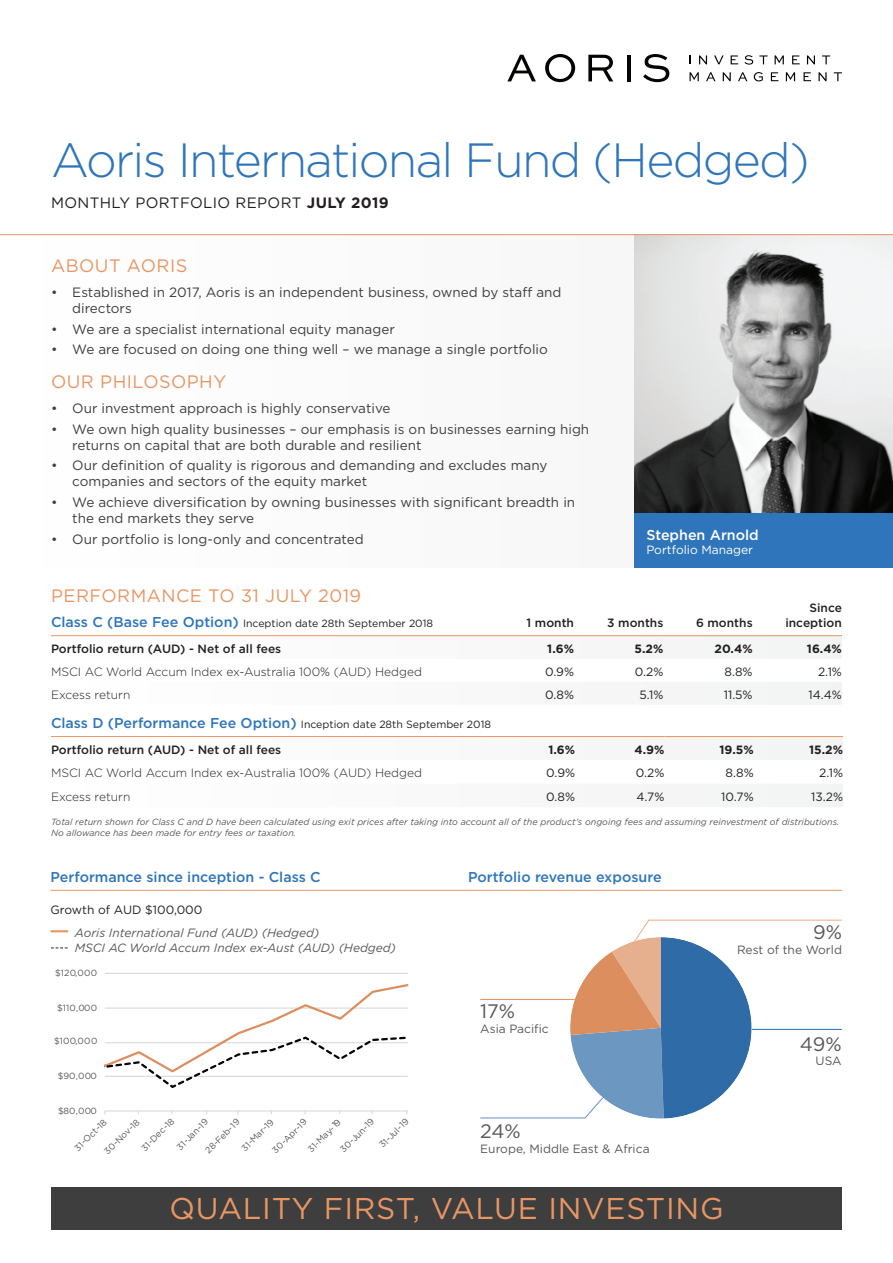
<style>
.page{position:relative;width:893px;height:1263px;background:#fff}
.page>*{position:absolute;margin:0;border:0;box-sizing:border-box;transform-origin:0 0}
.t1{font:300 48px "Gotham";letter-spacing:-.035em;color:#2e75bb}
.t2{font:30px "Gotham";letter-spacing:.025em;color:#e89663}
.t3{font:19.5px "Gotham";color:#57585a}
.t4{font:18px "Gotham";letter-spacing:.025em;color:#e89663}
.t5{font:15px "Gotham";letter-spacing:.025em;color:#231f20}
.t6{font:500 14.25px "Gotham";color:#2e75bb}
.t7{font:500 14.25px "Gotham";color:#fff}
.t8{font:13.5px/16.2px "Gotham";color:#3e3e3f}
.t9{font:300 12px "Gotham";color:#231f20}
.t10{font:500 12px/15px "Gotham";color:#231f20;text-align:right}
.t11{font:12px "Gotham";color:#231f20}
.t12{font:italic 12px/14.4px "Gotham";color:#57585a}
.t13{font:12px "Gotham";color:#57585a}
.t14{font:700 12px "Gotham";color:#231f20}
.t15{font:12px "Gotham";color:#fff}
.t16{font:10.5px "Gotham";color:#231f20}
.t17{font:italic 9px/10.8px "Gotham";color:#57585a}
.t18{font:9px "Gotham";letter-spacing:.02em;color:#595959}
.s1{font-weight:700}
.s2{font-weight:500;font-size:14.25px;color:#2e75bb}
</style>
<div class="page">
<img style="left:634px;top:235px;width:259px;height:278px">
<div style="left:634px;top:513px;width:259px;height:55px;background:#2e75bb"></div>
<div style="left:0;top:235px;width:634px;height:333px;background:#fbfbfb"></div>
<hr style="left:0;top:234px;width:893px;height:1px;background:#e89663">
<svg style="left:689px;top:55px;width:2px;height:9px"></svg>
<svg style="left:699px;top:55px;width:8px;height:9px"></svg>
<svg style="left:714px;top:55px;width:10px;height:9px"></svg>
<svg style="left:731px;top:55px;width:7px;height:9px"></svg>
<svg style="left:744px;top:55px;width:9px;height:10px"></svg>
<svg style="left:759px;top:55px;width:9px;height:9px"></svg>
<svg style="left:775px;top:55px;width:9px;height:9px"></svg>
<svg style="left:792px;top:55px;width:8px;height:9px"></svg>
<svg style="left:807px;top:55px;width:8px;height:9px"></svg>
<svg style="left:822px;top:55px;width:8px;height:9px"></svg>
<svg style="left:689px;top:72px;width:10px;height:9px"></svg>
<svg style="left:706px;top:72px;width:9px;height:9px"></svg>
<svg style="left:723px;top:72px;width:8px;height:9px"></svg>
<svg style="left:738px;top:72px;width:9px;height:9px"></svg>
<svg style="left:754px;top:72px;width:9px;height:9px"></svg>
<svg style="left:771px;top:72px;width:7px;height:9px"></svg>
<svg style="left:786px;top:72px;width:9px;height:9px"></svg>
<svg style="left:803px;top:72px;width:8px;height:9px"></svg>
<svg style="left:818px;top:72px;width:8px;height:9px"></svg>
<svg style="left:834px;top:72px;width:8px;height:9px"></svg>
<svg style="left:507px;top:55px;width:29px;height:26px"></svg>
<svg style="left:545px;top:54px;width:30px;height:28px"></svg>
<svg style="left:588px;top:55px;width:25px;height:26px"></svg>
<hr style="left:627px;top:55px;width:3px;height:26px;background:#040503">
<svg style="left:643px;top:54px;width:26px;height:28px"></svg>
<svg style="left:51px;top:636px;width:791px;height:23px"></svg>
<div style="left:706px;top:682px;width:136px;height:22px;background:#f3f4f4"></div>
<hr style="left:51px;top:635px;width:434px;height:1px;background:#e89663">
<hr style="left:485px;top:635px;width:89px;height:1px;background:#e89663">
<hr style="left:574px;top:635px;width:89px;height:1px;background:#e89663">
<hr style="left:663px;top:635px;width:90px;height:1px;background:#e89663">
<hr style="left:753px;top:635px;width:89px;height:1px;background:#e89663">
<svg style="left:148px;top:737px;width:695px;height:23px"></svg>
<div style="left:707px;top:784px;width:136px;height:23px;background:#f3f4f4"></div>
<hr style="left:51px;top:736px;width:435px;height:1px;background:#e89663">
<hr style="left:486px;top:736px;width:89px;height:1px;background:#e89663">
<hr style="left:575px;top:736px;width:89px;height:1px;background:#e89663">
<hr style="left:664px;top:736px;width:90px;height:1px;background:#e89663">
<hr style="left:754px;top:736px;width:89px;height:1px;background:#e89663">
<hr style="left:51px;top:890px;width:417px;height:1px;background:#e89663">
<hr style="left:468px;top:890px;width:374px;height:1px;background:#e89663">
<svg style="left:51px;top:930px;width:17px;height:2px"></svg>
<svg style="left:51px;top:947px;width:17px;height:1px"></svg>
<div style="left:51px;top:1187px;width:791px;height:43px;background:#3e3e3f"></div>
<hr style="left:105px;top:973px;width:303px;height:1px;background:#dad9d8">
<hr style="left:105px;top:1110px;width:303px;height:1px;background:#dad9d8">
<svg style="left:104px;top:984px;width:304px;height:104px"></svg>
<svg style="left:480px;top:919px;width:362px;height:200px"></svg>
<h1 class="t1" style="left:51px;top:134px;width:760px">Aoris International Fund (Hedged)</h1>
<p class="t5" style="left:51px;top:194px;width:339px">MONTHLY PORTFOLIO REPORT <span class="s1">JULY 2019</span></p>
<h3 class="t4" style="left:51px;top:256px;width:138px">ABOUT AORIS</h3>
<p class="t8" style="left:72px;top:284px;width:491px;text-indent:-21px">• Established in 2017, Aoris is an independent business, owned by staff and directors</p>
<p class="t8" style="left:51px;top:320px;width:345px">• We are a specialist international equity manager</p>
<p class="t8" style="left:51px;top:341px;width:498px">• We are focused on doing one thing well – we manage a single portfolio</p>
<h3 class="t4" style="left:51px;top:372px;width:177px">OUR PHILOSOPHY</h3>
<p class="t8" style="left:51px;top:400px;width:341px">• Our investment approach is highly conservative</p>
<p class="t8" style="left:72px;top:420px;width:518px;text-indent:-21px">• We own high quality businesses – our emphasis is on businesses earning high returns on capital that are both durable and resilient</p>
<p class="t8" style="left:72px;top:457px;width:477px;text-indent:-21px">• Our definition of quality is rigorous and demanding and excludes many companies and sectors of the equity market</p>
<p class="t8" style="left:72px;top:494px;width:504px;text-indent:-21px">• We achieve diversification by owning businesses with significant breadth in the end markets they serve</p>
<p class="t8" style="left:51px;top:530px;width:314px">• Our portfolio is long-only and concentrated</p>
<p class="t7" style="left:646px;top:526px;width:114px">Stephen Arnold</p>
<p class="t15" style="left:646px;top:543px;width:108px">Portfolio Manager</p>
<h3 class="t4" style="left:51px;top:585px;width:312px">PERFORMANCE TO 31 JULY 2019</h3>
<p class="t16" style="left:51px;top:618px;width:384px"><span class="s2">Class C (Base Fee Option)</span> Inception date 28th September 2018</p>
<p class="t10" style="left:527px;top:615px;width:49px">1 month</p>
<p class="t10" style="left:607px;top:615px;width:58px">3 months</p>
<p class="t10" style="left:696px;top:615px;width:58px">6 months</p>
<p class="t10" style="left:785px;top:600px;width:58px">Since inception</p>
<p class="t10" style="left:51px;top:641px;width:232px">Portfolio return (AUD) - Net of all fees</p>
<p class="t14" style="left:547px;top:642px;width:28px">1.6%</p>
<p class="t14" style="left:635px;top:642px;width:30px">5.2%</p>
<p class="t14" style="left:715px;top:642px;width:40px">20.4%</p>
<p class="t14" style="left:807px;top:642px;width:37px">16.4%</p>
<p class="t9" style="left:51px;top:665px;width:372px">MSCI AC World Accum Index ex-Australia 100% (AUD) Hedged</p>
<p class="t11" style="left:545px;top:665px;width:31px">0.9%</p>
<p class="t11" style="left:635px;top:665px;width:30px">0.2%</p>
<p class="t11" style="left:725px;top:665px;width:30px">8.8%</p>
<p class="t11" style="left:818px;top:665px;width:25px">2.1%</p>
<p class="t9" style="left:51px;top:688px;width:81px">Excess return</p>
<p class="t11" style="left:545px;top:688px;width:30px">0.8%</p>
<p class="t11" style="left:639px;top:688px;width:25px">5.1%</p>
<p class="t11" style="left:724px;top:688px;width:30px">11.5%</p>
<p class="t11" style="left:809px;top:688px;width:35px">14.4%</p>
<p class="t16" style="left:51px;top:718px;width:441px"><span class="s2">Class D (Performance Fee Option)</span> Inception date 28th September 2018</p>
<p class="t10" style="left:51px;top:741px;width:232px">Portfolio return (AUD) - Net of all fees</p>
<p class="t14" style="left:548px;top:742px;width:28px">1.6%</p>
<p class="t14" style="left:634px;top:742px;width:31px">4.9%</p>
<p class="t14" style="left:719px;top:742px;width:36px">19.5%</p>
<p class="t14" style="left:809px;top:742px;width:35px">15.2%</p>
<p class="t9" style="left:51px;top:766px;width:372px">MSCI AC World Accum Index ex-Australia 100% (AUD) Hedged</p>
<p class="t11" style="left:546px;top:766px;width:31px">0.9%</p>
<p class="t11" style="left:636px;top:766px;width:30px">0.2%</p>
<p class="t11" style="left:726px;top:766px;width:30px">8.8%</p>
<p class="t11" style="left:819px;top:766px;width:25px">2.1%</p>
<p class="t9" style="left:51px;top:790px;width:81px">Excess return</p>
<p class="t11" style="left:546px;top:790px;width:30px">0.8%</p>
<p class="t11" style="left:636px;top:790px;width:29px">4.7%</p>
<p class="t11" style="left:721px;top:790px;width:34px">10.7%</p>
<p class="t11" style="left:811px;top:790px;width:33px">13.2%</p>
<p class="t17" style="left:51px;top:816px;width:790px">Total return shown for Class C and D have been calculated using exit prices after taking into account all of the product’s ongoing fees and assuming reinvestment of distributions.<br>No allowance has been made for entry fees or taxation.</p>
<p class="t6" style="left:51px;top:869px;width:272px">Performance since inception - Class C</p>
<p class="t6" style="left:468px;top:869px;width:195px">Portfolio revenue exposure</p>
<p class="t11" style="left:51px;top:903px;width:153px">Growth of AUD $100,000</p>
<p class="t12" style="left:75px;top:926px;width:323px">Aoris International Fund (AUD) (Hedged)<br>MSCI AC World Accum Index ex-Aust (AUD) (Hedged)</p>
<h3 class="t3" style="left:813px;top:921px;width:30px">9%</h3>
<p class="t13" style="left:737px;top:943px;width:106px">Rest of the World</p>
<p class="t18" style="left:55px;top:968px;width:44px">$120,000</p>
<p class="t18" style="left:57px;top:1003px;width:41px">$110,000</p>
<p class="t18" style="left:54px;top:1036px;width:45px">$100,000</p>
<p class="t18" style="left:58px;top:1071px;width:40px">$90,000</p>
<p class="t18" style="left:58px;top:1105px;width:40px">$80,000</p>
<p class="t18" style="left:270px;top:1148px;width:46px;rotate:-45deg">30-Apr-19</p>
<p class="t18" style="left:306px;top:1147px;width:44px;rotate:-45deg">31-May-19</p>
<p class="t18" style="left:338px;top:1147px;width:45px;rotate:-45deg">30-Jun-19</p>
<p class="t18" style="left:377px;top:1143px;width:40px;rotate:-45deg">31-Jul-19</p>
<p class="t18" style="left:102px;top:1149px;width:47px;rotate:-45deg">30-Nov-18</p>
<p class="t18" style="left:139px;top:1146px;width:44px;rotate:-45deg">31-Dec-18</p>
<p class="t18" style="left:175px;top:1145px;width:42px;rotate:-45deg">31-Jan-19</p>
<p class="t18" style="left:203px;top:1148px;width:46px;rotate:-45deg">28-Feb-19</p>
<p class="t18" style="left:239px;top:1146px;width:43px;rotate:-45deg">31-Mar-19</p>
<p class="t18" style="left:72px;top:1146px;width:43px;rotate:-45deg">31-Oct-18</p>
<h3 class="t3" style="left:480px;top:1001px;width:36px">17%</h3>
<p class="t13" style="left:480px;top:1022px;width:70px">Asia Pacific</p>
<h3 class="t3" style="left:480px;top:1120px;width:42px">24%</h3>
<p class="t13" style="left:480px;top:1142px;width:171px">Europe, Middle East &amp; Africa</p>
<h2 class="t2" style="left:169px;top:1192px;width:556px">QUALITY FIRST, VALUE INVESTING</h2>
<h3 class="t3" style="left:800px;top:1033px;width:43px">49%</h3>
<p class="t13" style="left:816px;top:1054px;width:28px">USA</p>
</div>
